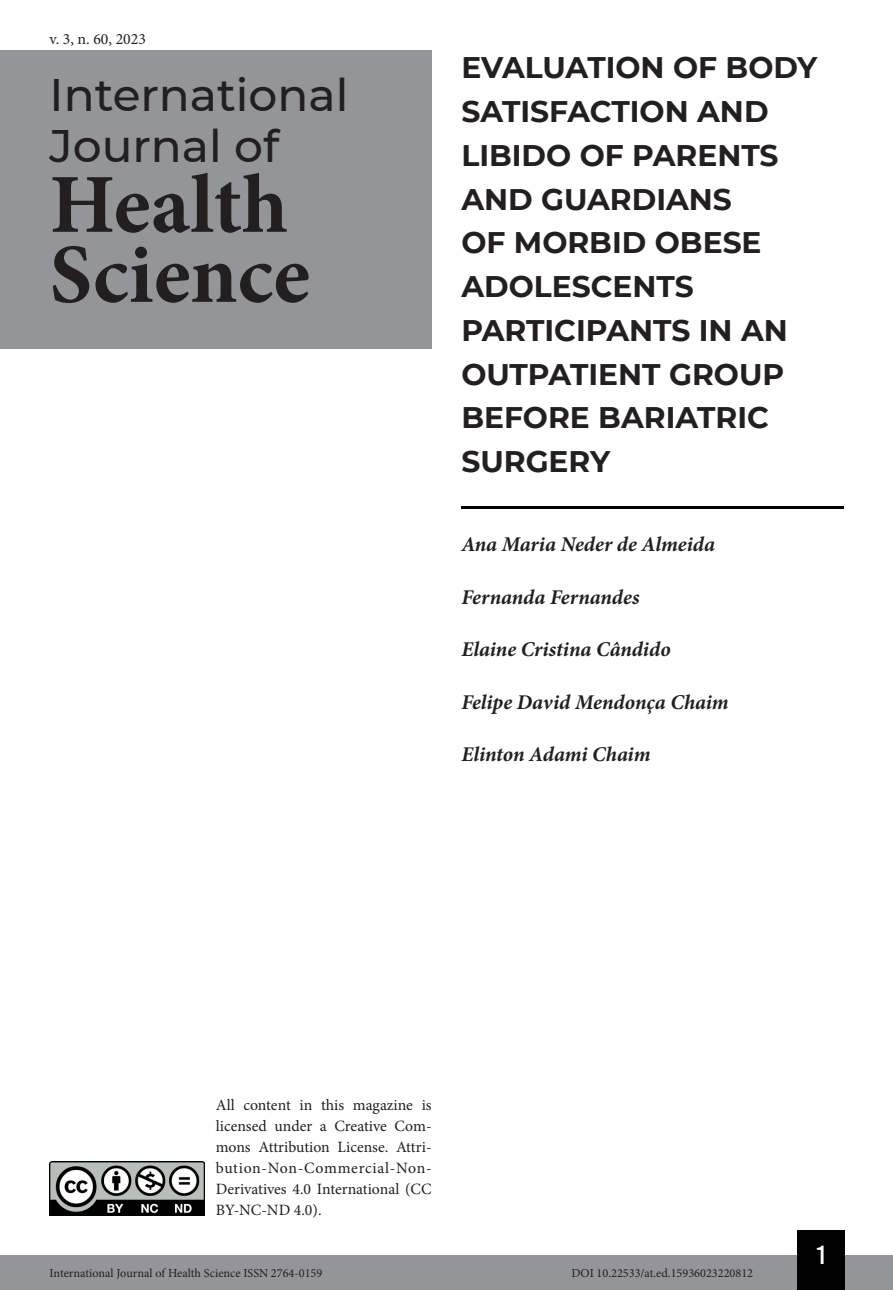
<style>
.page{position:relative;width:893px;height:1290px;background:#fff}
.page>*{position:absolute;margin:0;border:0;box-sizing:border-box;transform-origin:0 0}
.t1{font:700 84px/70px "Minion Pro";color:#231f20}
.t2{font:500 45.5px/50.8px "Montserrat";color:#231f20}
.Título_Artigo{font:700 29.75px/43.8px "Montserrat";color:#231f20}
.t3{font:26.25px "Bebas Kai";color:#fff}
.Autor{font:italic 700 21px "Minion Pro";letter-spacing:-.005em;color:#231f20}
.t4{font:15.75px/21px "Minion Pro";color:#231f20;text-align:justify}
.t5{font:12.25px "Minion Pro";color:#231f20}
</style>
<div class="page">
<div style="left:0;top:1255px;width:893px;height:35px;background:#939598"></div>
<div style="left:797px;top:1230px;width:48px;height:60px;background:#000"></div>
<img style="left:50px;top:1161px;width:154px;height:54px">
<div style="left:0;top:50px;width:432px;height:298px;background:#939598"></div>
<hr style="left:461px;top:506px;width:382px;height:2px;background:#000">
<p class="t4" style="left:50px;top:28px;width:98px">v. 3, n. 60, 2023</p>
<h2 class="t2" style="left:50px;top:68px;width:300px">International<br>Journal of</h2>
<h1 class="t1" style="left:50px;top:169px;width:262px">Health<br>Science</h1>
<p class="Título_Artigo" style="left:461px;top:44px;width:357px">EVALUATION OF BODY<br>SATISFACTION AND<br>LIBIDO OF PARENTS<br>AND GUARDIANS<br>OF MORBID OBESE<br>ADOLESCENTS<br>PARTICIPANTS IN AN<br>OUTPATIENT GROUP<br>BEFORE BARIATRIC<br>SURGERY</p>
<p class="Autor" style="left:461px;top:529px;width:255px">Ana Maria Neder de Almeida</p>
<p class="Autor" style="left:461px;top:582px;width:180px">Fernanda Fernandes</p>
<p class="Autor" style="left:461px;top:634px;width:211px">Elaine Cristina Cândido</p>
<p class="Autor" style="left:461px;top:687px;width:269px">Felipe David Mendonça Chaim</p>
<p class="Autor" style="left:461px;top:739px;width:191px">Elinton Adami Chaim</p>
<p class="t4" style="left:216px;top:1095px;width:217px">All content in this magazine is licensed under a Creative Com&shy;mons Attribution License. Attri&shy;bution-Non-Commercial-Non-Derivatives 4.0 International (CC BY-NC-ND 4.0).</p>
<h3 class="t3" style="left:817px;top:1241px;width:10px">1</h3>
<p class="t5" style="left:50px;top:1265px;width:274px">International Journal of Health Science ISSN 2764-0159</p>
<p class="t5" style="left:571px;top:1265px;width:183px">DOI 10.22533/at.ed.15936023220812</p>
</div>
